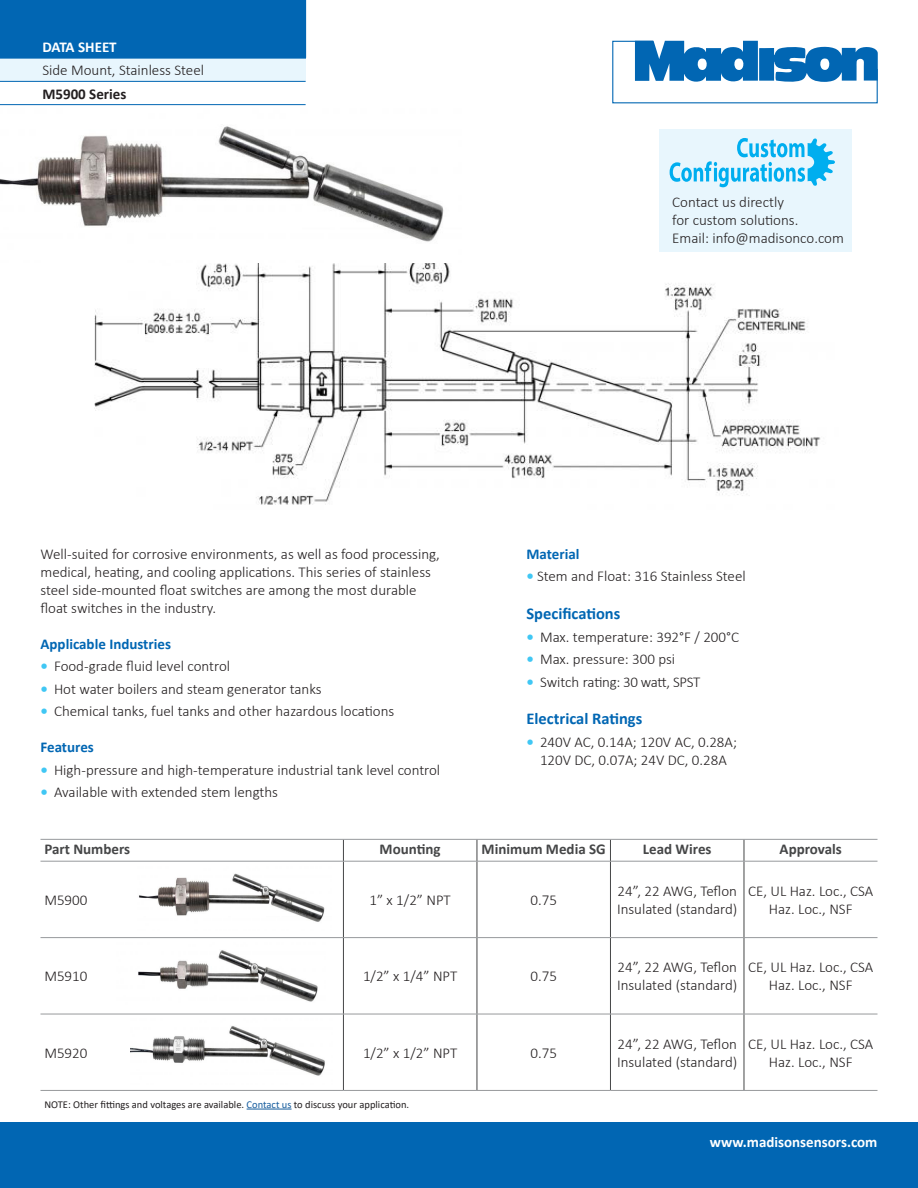
<style>
.page{position:relative;width:918px;height:1188px;background:#fff}
.page>*{position:absolute;margin:0;border:0;box-sizing:border-box;transform-origin:0 0}
.Body_BoldHead{font:700 16.5px "Calibri";color:#0166b3}
.Bulltet_Body{font:300 15px/18px "Calibri";color:#231f20;text-align:center}
.Body_Chart{font:300 15px/18px "Calibri";color:#231f20}
.Bulltet_Body-2{font:700 15px "Calibri";color:#454647}
.Body_BoldHead-2{font:700 15px "Calibri";color:#0166b3}
.Bulltet_Body-3{font:300 15px "Calibri";letter-spacing:-.02em;color:#231f20}
.Body{font:300 15px "Calibri";color:#231f20}
.Bulltet_Body-4{font:700 15px "Calibri";color:#fff}
.Body-2{font:700 15px "Calibri";color:#231f20}
.Body-3{font:700 15px "Calibri";color:#fff}
.Cite{font:10.5px "Calibri";color:#231f20}
.s1{font-weight:700;color:#40c7f4}
.s2{color:#175d9e}
</style>
<div class="page">
<img style="left:94px;top:223px;width:727px;height:282px">
<img style="left:0;top:126px;width:462px;height:137px">
<svg style="left:612px;top:40px;width:266px;height:64px"></svg>
<div style="left:0;top:0;width:306px;height:58px;background:#0166b3"></div>
<div style="left:0;top:58px;width:306px;height:23px;background:#e8f6fd"></div>
<hr style="left:0;top:58px;width:306px;height:1px;background:#0166b3">
<hr style="left:0;top:81px;width:306px;height:1px;background:#0166b3">
<hr style="left:0;top:104px;width:306px;height:1px;background:#0166b3">
<div style="left:0;top:1122px;width:918px;height:66px;background:#0166b3"></div>
<div style="left:660px;top:130px;width:192px;height:122px;background:#e8f6fd"></div>
<svg style="left:670px;top:138px;width:165px;height:49px"></svg>
<svg style="left:343px;top:840px;width:1px;height:21px"></svg>
<svg style="left:477px;top:840px;width:1px;height:21px"></svg>
<hr style="left:343px;top:861px;width:1px;height:76px;background:#454647">
<hr style="left:477px;top:861px;width:1px;height:76px;background:#454647">
<hr style="left:343px;top:938px;width:1px;height:76px;background:#454647">
<hr style="left:477px;top:938px;width:1px;height:76px;background:#454647">
<hr style="left:343px;top:1014px;width:1px;height:76px;background:#454647">
<hr style="left:477px;top:1014px;width:1px;height:76px;background:#454647">
<svg style="left:610px;top:840px;width:1px;height:21px"></svg>
<hr style="left:610px;top:861px;width:1px;height:76px;background:#454647">
<hr style="left:610px;top:938px;width:1px;height:76px;background:#454647">
<hr style="left:610px;top:1014px;width:1px;height:76px;background:#454647">
<svg style="left:744px;top:840px;width:1px;height:21px"></svg>
<hr style="left:744px;top:861px;width:1px;height:76px;background:#454647">
<hr style="left:744px;top:938px;width:1px;height:76px;background:#454647">
<hr style="left:744px;top:1014px;width:1px;height:76px;background:#454647">
<hr style="left:40px;top:839px;width:303px;height:1px;background:#97999c">
<hr style="left:343px;top:839px;width:134px;height:1px;background:#97999c">
<hr style="left:477px;top:839px;width:133px;height:1px;background:#97999c">
<hr style="left:610px;top:839px;width:134px;height:1px;background:#97999c">
<hr style="left:744px;top:839px;width:133px;height:1px;background:#97999c">
<hr style="left:40px;top:861px;width:303px;height:1px;background:#97999c">
<hr style="left:343px;top:861px;width:134px;height:1px;background:#97999c">
<hr style="left:477px;top:861px;width:133px;height:1px;background:#97999c">
<hr style="left:610px;top:861px;width:134px;height:1px;background:#97999c">
<hr style="left:744px;top:861px;width:133px;height:1px;background:#97999c">
<hr style="left:40px;top:937px;width:303px;height:1px;background:#97999c">
<hr style="left:343px;top:937px;width:134px;height:1px;background:#97999c">
<hr style="left:477px;top:937px;width:133px;height:1px;background:#97999c">
<hr style="left:610px;top:937px;width:134px;height:1px;background:#97999c">
<hr style="left:744px;top:937px;width:133px;height:1px;background:#97999c">
<hr style="left:40px;top:1014px;width:303px;height:1px;background:#97999c">
<hr style="left:343px;top:1014px;width:134px;height:1px;background:#97999c">
<hr style="left:477px;top:1014px;width:133px;height:1px;background:#97999c">
<hr style="left:610px;top:1014px;width:134px;height:1px;background:#97999c">
<hr style="left:744px;top:1014px;width:133px;height:1px;background:#97999c">
<hr style="left:40px;top:1090px;width:303px;height:1px;background:#97999c">
<hr style="left:343px;top:1090px;width:134px;height:1px;background:#97999c">
<hr style="left:477px;top:1090px;width:133px;height:1px;background:#97999c">
<hr style="left:610px;top:1090px;width:134px;height:1px;background:#97999c">
<hr style="left:744px;top:1090px;width:133px;height:1px;background:#97999c">
<hr style="left:247px;top:1109px;width:45px;height:1px;background:#175d9e">
<img style="left:139px;top:873px;width:186px;height:49px">
<img style="left:138px;top:950px;width:180px;height:52px">
<img style="left:131px;top:1026px;width:194px;height:50px">
<p class="Body-3" style="left:42px;top:37px;width:76px">DATA SHEET</p>
<p class="Body" style="left:42px;top:61px;width:163px">Side Mount, Stainless Steel</p>
<p class="Body-2" style="left:42px;top:83px;width:86px">M5900 Series</p>
<p class="Bulltet_Body" style="left:672px;top:193px;width:173px;text-align:left">Contact us directly<br>for custom solutions.<br>Email: info@madisonco.com</p>
<p class="Bulltet_Body" style="left:40px;top:545px;width:401px;text-align:left">Well-suited for corrosive environments, as well as food processing, medical, heating, and cooling applications. This series of stainless steel side-mounted float switches are among the most durable float switches in the industry.</p>
<p class="Body_BoldHead-2" style="left:40px;top:633px;width:132px">Applicable Industries</p>
<p class="Bulltet_Body" style="left:40px;top:657px;width:191px"><span class="s1">•</span> Food-grade fluid level control</p>
<p class="Bulltet_Body" style="left:40px;top:680px;width:283px"><span class="s1">•</span> Hot water boilers and steam generator tanks</p>
<p class="Bulltet_Body" style="left:40px;top:702px;width:355px"><span class="s1">•</span> Chemical tanks, fuel tanks and other hazardous locations</p>
<p class="Body_BoldHead-2" style="left:40px;top:737px;width:55px">Features</p>
<p class="Bulltet_Body" style="left:40px;top:761px;width:401px"><span class="s1">•</span> High-pressure and high-temperature industrial tank level control</p>
<p class="Bulltet_Body" style="left:40px;top:783px;width:239px"><span class="s1">•</span> Available with extended stem lengths</p>
<p class="Body_BoldHead-2" style="left:526px;top:543px;width:55px">Material</p>
<p class="Bulltet_Body" style="left:526px;top:567px;width:221px"><span class="s1">•</span> Stem and Float: 316 Stainless Steel</p>
<p class="Body_BoldHead" style="left:526px;top:602px;width:95px">Specifications</p>
<p class="Bulltet_Body" style="left:526px;top:627px;width:214px"><span class="s1">•</span> Max. temperature: 392°F / 200°C</p>
<p class="Bulltet_Body" style="left:526px;top:650px;width:150px"><span class="s1">•</span> Max. pressure: 300 psi</p>
<p class="Bulltet_Body-3" style="left:526px;top:672px;width:175px"><span class="s1">•</span> Switch rating: 30 watt, SPST</p>
<p class="Body_BoldHead" style="left:526px;top:707px;width:117px">Electrical Ratings</p>
<p class="Bulltet_Body" style="left:526px;top:733px;width:212px"><span class="s1">•</span> 240V AC, 0.14A; 120V AC, 0.28A;<br>120V DC, 0.07A; 24V DC, 0.28A</p>
<p class="Bulltet_Body-2" style="left:44px;top:839px;width:87px">Part Numbers</p>
<p class="Bulltet_Body-2" style="left:380px;top:839px;width:63px">Mounting</p>
<p class="Bulltet_Body-2" style="left:482px;top:839px;width:126px">Minimum Media SG</p>
<p class="Bulltet_Body-2" style="left:643px;top:839px;width:70px">Lead Wires</p>
<p class="Bulltet_Body-2" style="left:780px;top:839px;width:64px">Approvals</p>
<p class="Bulltet_Body" style="left:44px;top:891px;width:45px">M5900</p>
<p class="Body_Chart" style="left:370px;top:891px;width:83px">1” x 1/2” NPT</p>
<p class="Body_Chart" style="left:530px;top:891px;width:28px">0.75</p>
<p class="Body_Chart" style="left:617px;top:882px;width:122px">24”, 22 AWG, Teflon<br>Insulated (standard)</p>
<p class="Bulltet_Body" style="left:748px;top:882px;width:127px">CE, UL Haz. Loc., CSA<br>Haz. Loc., NSF</p>
<p class="Bulltet_Body" style="left:44px;top:967px;width:45px">M5910</p>
<p class="Body_Chart" style="left:363px;top:967px;width:96px">1/2” x 1/4” NPT</p>
<p class="Body_Chart" style="left:530px;top:967px;width:28px">0.75</p>
<p class="Body_Chart" style="left:617px;top:958px;width:122px">24”, 22 AWG, Teflon<br>Insulated (standard)</p>
<p class="Bulltet_Body" style="left:748px;top:958px;width:127px">CE, UL Haz. Loc., CSA<br>Haz. Loc., NSF</p>
<p class="Bulltet_Body" style="left:44px;top:1044px;width:45px">M5920</p>
<p class="Body_Chart" style="left:363px;top:1044px;width:96px">1/2” x 1/2” NPT</p>
<p class="Body_Chart" style="left:530px;top:1044px;width:28px">0.75</p>
<p class="Body_Chart" style="left:617px;top:1035px;width:122px">24”, 22 AWG, Teflon<br>Insulated (standard)</p>
<p class="Bulltet_Body" style="left:748px;top:1035px;width:127px">CE, UL Haz. Loc., CSA<br>Haz. Loc., NSF</p>
<p class="Cite" style="left:44px;top:1097px;width:366px">NOTE: Other fittings and voltages are available. <span class="s2">Contact us</span> to discuss your application.</p>
<p class="Bulltet_Body-4" style="left:710px;top:1131px;width:169px">www.madisonsensors.com</p>
</div>
